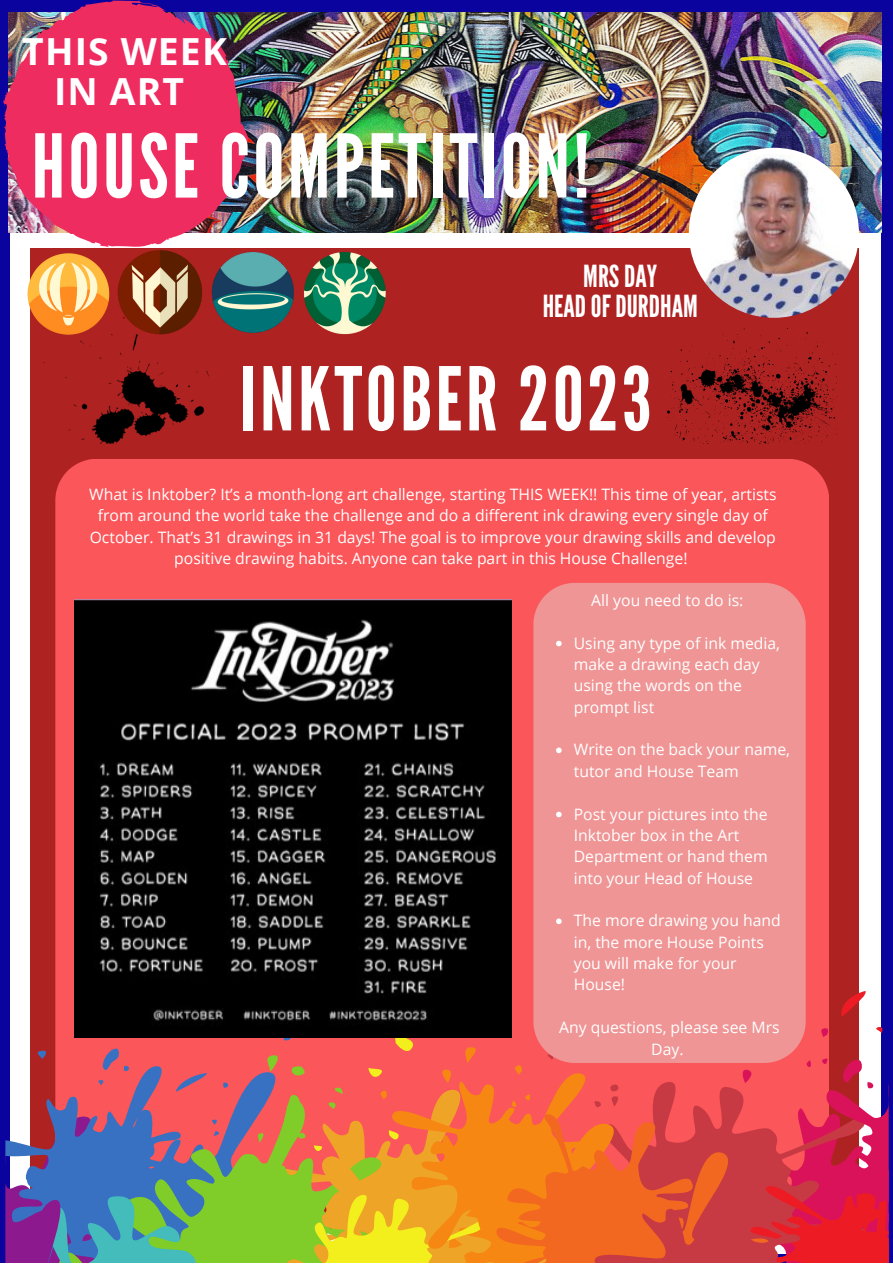
<style>
.page{position:relative;width:893px;height:1264px;background:#fff}
.page>*{position:absolute;margin:0;border:0;box-sizing:border-box;transform-origin:0 0}
.t1{font:87.6px "League Gothic";letter-spacing:.04em;color:#fff}
.t2{font:700 37.35px/39.8px "Open Sans";letter-spacing:.03em;color:#fff;text-align:center}
.t3{font:30.3px "League Gothic";color:#fff}
.t4{font:15.75px/21.3px "Open Sans";color:#fff}
</style>
<div class="page">
<div style="left:0;top:0;width:892px;height:1262px;background:#0b039d"></div>
<div style="left:11px;top:12px;width:870px;height:1241px;background:#fff"></div>
<div style="left:31px;top:248px;width:827px;height:983px;background:#af2222"></div>
<img style="left:667px;top:322px;width:170px;height:122px">
<img style="left:43px;top:337px;width:165px;height:107px">
<img style="left:27px;top:249px;width:79px;height:87px">
<img style="left:106px;top:250px;width:93px;height:87px">
<img style="left:199px;top:252px;width:91px;height:81px">
<img style="left:290px;top:252px;width:96px;height:83px">
<div style="left:55px;top:459px;width:774px;height:512px;background:#fb565a"></div>
<img style="left:248px;top:12px;width:633px;height:221px">
<img style="left:688px;top:148px;width:170px;height:170px;border-radius:50%">
<svg style="left:3px;top:0;width:245px;height:247px;background:#d0396b"></svg>
<svg style="left:5px;top:971px;width:883px;height:291px;background:#cc6c54"></svg>
<img style="left:74px;top:599px;width:438px;height:438px">
<div style="left:533px;top:583px;width:272px;height:479px;background:#ef9595"></div>
<svg style="left:556px;top:640px;width:5px;height:6px"></svg>
<svg style="left:556px;top:747px;width:5px;height:6px"></svg>
<svg style="left:556px;top:811px;width:5px;height:6px"></svg>
<svg style="left:556px;top:918px;width:5px;height:6px"></svg>
<p class="t2" style="left:22px;top:31px;width:206px">THIS WEEK<br>IN ART</p>
<p class="t1" style="left:32px;top:116px;width:559px">HOUSE COMPETITION!</p>
<p class="t3" style="left:583px;top:258px;width:75px">MRSDAY</p>
<p class="t3" style="left:542px;top:289px;width:156px">HEADOFDURDHAM</p>
<p class="t1" style="left:240px;top:348px;width:413px">INKTOBER 2023</p>
<p class="t4" style="left:89px;top:483px;width:689px;text-align:center">What is Inktober? It’s a month-long art challenge, starting THIS WEEK!! This time of year, artists from around the world take the challenge and do a different ink drawing every single day of October. That’s 31 drawings in 31 days! The goal is to improve your drawing skills and develop positive drawing habits. Anyone can take part in this House Challenge!</p>
<p class="t4" style="left:591px;top:589px;width:154px">All you need to do is:</p>
<p class="t4" style="left:573px;top:632px;width:208px">Using any type of ink media, make a drawing each day using the words on the prompt list</p>
<p class="t4" style="left:573px;top:738px;width:218px">Write on the back your name, tutor and House Team</p>
<p class="t4" style="left:573px;top:802px;width:195px">Post your pictures into the<br>Inktober box in the Art<br>Department or hand them into your Head of House</p>
<p class="t4" style="left:573px;top:909px;width:208px">The more drawing you hand in, the more House Points you will make for your<br>House!</p>
<p class="t4" style="left:559px;top:1016px;width:222px;text-align:center">Any questions, please see Mrs<br>Day.</p>
</div>
